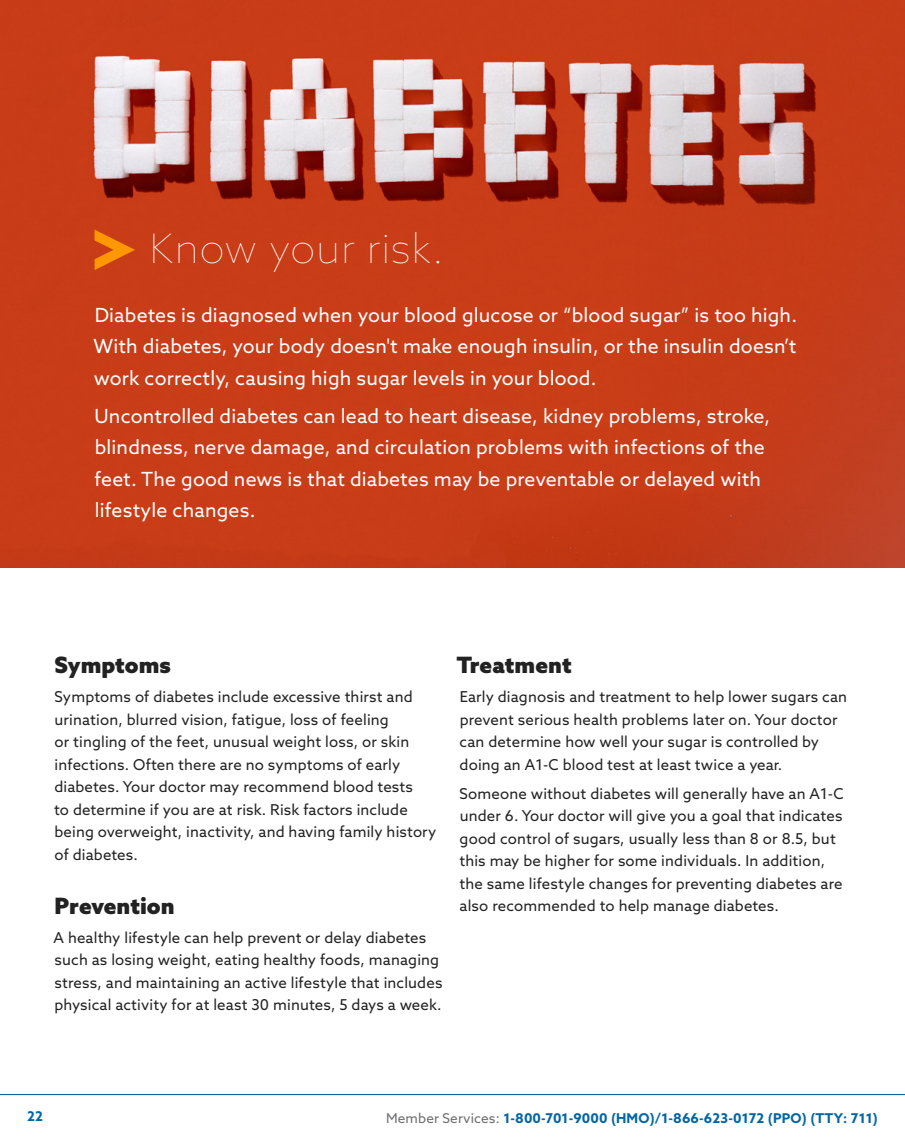
<style>
.page{position:relative;width:905px;height:1148px;background:#fff}
.page>*{position:absolute;margin:0;border:0;box-sizing:border-box;transform-origin:0 0}
.Body{font:100 40.5px "Azo Sans";letter-spacing:.025em;color:#fff}
.t1{font:900 22.5px "Azo Sans";color:#222}
.Body__Big{font:19.5px/31.5px "Azo Sans";letter-spacing:.01em;color:#fff;text-align:justify}
.Body-2{font:15px/22.5px "Azo Sans";letter-spacing:.01em;color:#222}
.t2{font:700 13.5px "Azo Sans";letter-spacing:.01em;color:#0367a5}
.s1{font-weight:400;color:#6d6e71}
</style>
<div class="page">
<img style="left:0;top:0;width:904px;height:567px">
<svg style="left:94px;top:230px;width:41px;height:40px;background:#dd600e"></svg>
<hr style="left:0;top:1094px;width:904px;height:1px;background:#0367a5">
<p class="Body" style="left:149px;top:222px;width:296px">Know your risk.</p>
<p class="Body__Big" style="left:93px;top:298px;width:705px">Diabetes is diagnosed when your blood glucose or “blood sugar” is too high.<br>With diabetes, your body doesn't make enough insulin, or the insulin doesn’t work correctly, causing high sugar levels in your blood.</p>
<p class="Body__Big" style="left:94px;top:400px;width:677px;text-align:left">Uncontrolled diabetes can lead to heart disease, kidney problems, stroke, blindness, nerve damage, and circulation problems with infections of the feet. The good news is that diabetes may be preventable or delayed with lifestyle changes.</p>
<h2 class="t1" style="left:54px;top:649px;width:118px">Symptoms</h2>
<p class="Body-2" style="left:54px;top:685px;width:383px">Symptoms of diabetes include excessive thirst and urination, blurred vision, fatigue, loss of feeling<br>or tingling of the feet, unusual weight loss, or skin infections. Often there are no symptoms of early diabetes. Your doctor may recommend blood tests<br>to determine if you are at risk. Risk factors include being overweight, inactivity, and having family history of diabetes.</p>
<h2 class="t1" style="left:55px;top:890px;width:122px">Prevention</h2>
<p class="Body-2" style="left:54px;top:926px;width:390px">A healthy lifestyle can help prevent or delay diabetes such as losing weight, eating healthy foods, managing stress, and maintaining an active lifestyle that includes physical activity for at least 30 minutes, 5 days a week.</p>
<h2 class="t1" style="left:456px;top:649px;width:116px">Treatment</h2>
<p class="Body-2" style="left:459px;top:685px;width:389px">Early diagnosis and treatment to help lower sugars can prevent serious health problems later on. Your doctor can determine how well your sugar is controlled by doing an A1-C blood test at least twice a year.</p>
<p class="Body-2" style="left:459px;top:782px;width:386px">Someone without diabetes will generally have an A1-C under 6. Your doctor will give you a goal that indicates good control of sugars, usually less than 8 or 8.5, but this may be higher for some individuals. In addition, the same lifestyle changes for preventing diabetes are also recommended to help manage diabetes.</p>
<p class="t2" style="left:27px;top:1107px;width:17px">22</p>
<p class="t2" style="left:386px;top:1109px;width:493px"><span class="s1">Member Services:</span> 1-800-701-9000 (HMO)/1-866-623-0172 (PPO) (TTY: 711)</p>
</div>
